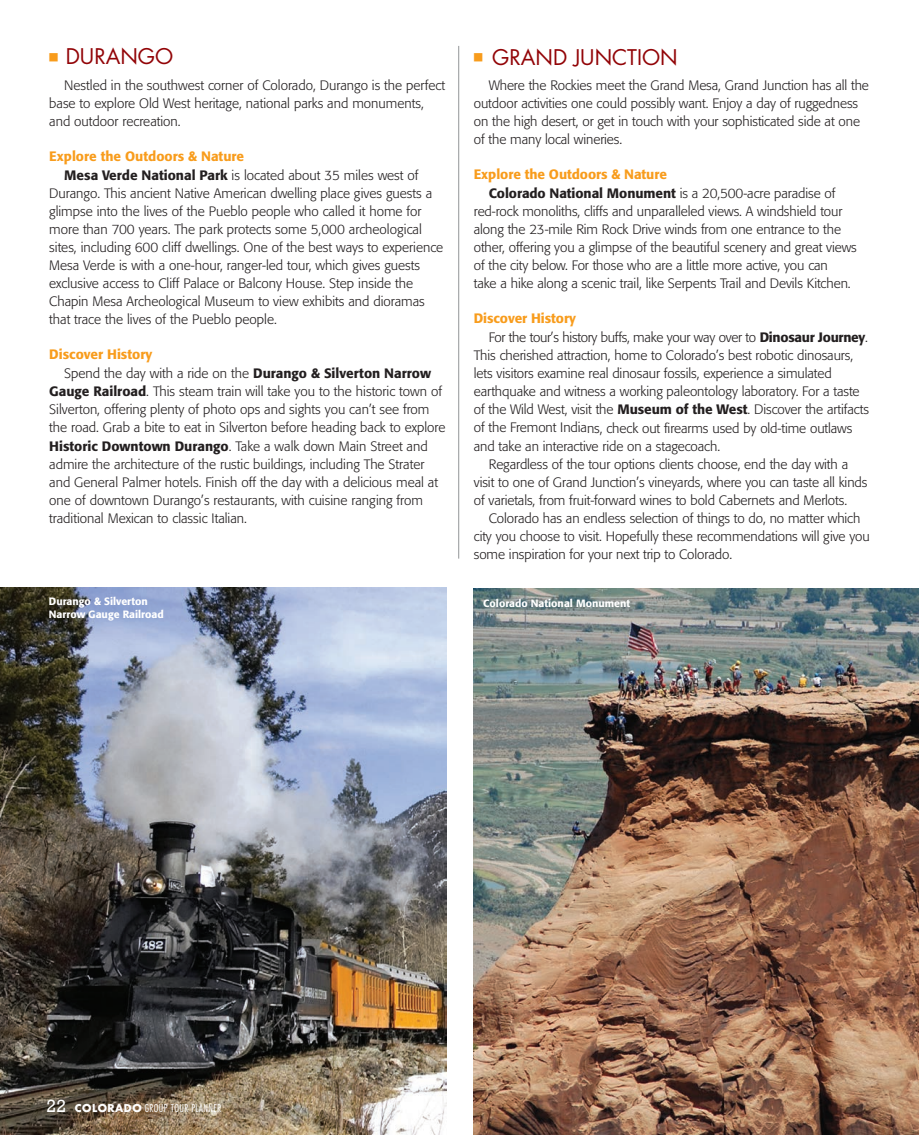
<style>
.page{position:relative;width:919px;height:1135px;background:#fff}
.page>*{position:absolute;margin:0;border:0;box-sizing:border-box;transform-origin:0 0}
.t1{font:21px "Futura";color:#920407}
.t2{font:300 13.5px/18px "Formata";letter-spacing:-.005em;color:#231f20}
.t3{font:500 13.5px/19.4px "Formata";letter-spacing:-.005em;color:#f89c1c}
.t4{font:500 10.5px "Formata";color:#fff}
.t5{font:300 condensed 10.5px "Futura";letter-spacing:.04em;color:#fff}
.s1{font-weight:500;color:#f89c1c}
.s2{font-weight:500}
.s3{color:#231f20}
.s4{font-weight:300;color:#231f20}
.s5{font-weight:700;font-stretch:normal}
</style>
<div class="page">
<hr style="left:458px;top:46px;width:1px;height:512px;background:#939598">
<img style="left:0;top:587px;width:446px;height:547px">
<img style="left:473px;top:588px;width:445px;height:546px">
<svg style="left:47px;top:1099px;width:18px;height:12px"></svg>
<h1 class="t1" style="left:49px;top:47px;width:125px"><sup>■</sup> DURANGO</h1>
<p class="t2" style="left:49px;top:77px;width:397px;text-indent:15px">Nestled in the southwest corner of Colorado, Durango is the perfect base to explore Old West heritage, national parks and monuments, and outdoor recreation.</p>
<p class="t2" style="left:64px;top:147px;width:355px;line-height:19.4px;text-indent:-15px"><span class="s1">Explore the Outdoors &amp; Nature<br></span><span class="s2">Mesa Verde National Park</span> is located about 35 miles west of</p>
<p class="t2" style="left:49px;top:185px;width:395px">Durango. This ancient Native American dwelling place gives guests a glimpse into the lives of the Pueblo people who called it home for more than 700 years. The park protects some 5,000 archeological sites, including 600 cliff dwellings. One of the best ways to experience Mesa Verde is with a one-hour, ranger-led tour, which gives guests exclusive access to Cliff Palace or Balcony House. Step inside the Chapin Mesa Archeological Museum to view exhibits and dioramas that trace the lives of the Pueblo people.</p>
<p class="t2" style="left:64px;top:345px;width:368px;line-height:19.4px;text-indent:-15px"><span class="s1">Discover History<br></span>Spend the day with a ride on the <span class="s2">Durango &amp; Silverton Narrow</span></p>
<p class="t2" style="left:49px;top:383px;width:397px"><span class="s2">Gauge Railroad</span>. This steam train will take you to the historic town of Silverton, offering plenty of photo ops and sights you can’t see from the road. Grab a bite to eat in Silverton before heading back to explore <span class="s2">Historic Downtown Durango</span>. Take a walk down Main Street and admire the architecture of the rustic buildings, including The Strater and General Palmer hotels. Finish off the day with a delicious meal at one of downtown Durango’s restaurants, with cuisine ranging from traditional Mexican to classic Italian.</p>
<h1 class="t1" style="left:473px;top:47px;width:205px"><sup>■</sup> GRAND JUNCTION</h1>
<p class="t2" style="left:473px;top:77px;width:396px;text-indent:15px">Where the Rockies meet the Grand Mesa, Grand Junction has all the outdoor activities one could possibly want. Enjoy a day of ruggedness on the high desert, or get in touch with your sophisticated side at one of the many local wineries.</p>
<p class="t3" style="left:488px;top:166px;width:348px;text-indent:-15px">Explore the Outdoors &amp; Nature<br><span class="s3">Colorado National Monument</span> <span class="s4">is a 20,500-acre paradise of</span></p>
<p class="t2" style="left:473px;top:203px;width:384px">red-rock monoliths, cliffs and unparalleled views. A windshield tour along the 23-mile Rim Rock Drive winds from one entrance to the other, offering you a glimpse of the beautiful scenery and great views of the city below. For those who are a little more active, you can<br>take a hike along a scenic trail, like Serpents Trail and Devils Kitchen.</p>
<p class="t2" style="left:488px;top:309px;width:380px;line-height:19.4px;text-indent:-15px"><span class="s1">Discover History<br></span>For the tour’s history buffs, make your way over to <span class="s2">Dinosaur Journey</span>.</p>
<p class="t2" style="left:473px;top:347px;width:380px">This cherished attraction, home to Colorado’s best robotic dinosaurs,</p>
<p class="t2" style="left:473px;top:365px;width:359px">lets visitors examine real dinosaur fossils, experience a simulated</p>
<p class="t2" style="left:473px;top:383px;width:387px">earthquake and witness a working paleontology laboratory. For a taste</p>
<p class="t2" style="left:473px;top:401px;width:396px">of the Wild West, visit the <span class="s2">Museum of the West</span>. Discover the artifacts</p>
<p class="t2" style="left:473px;top:419px;width:380px">of the Fremont Indians, check out firearms used by old-time outlaws</p>
<p class="t2" style="left:473px;top:437px;width:248px">and take an interactive ride on a stagecoach.</p>
<p class="t2" style="left:488px;top:455px;width:360px">Regardless of the tour options clients choose, end the day with a</p>
<p class="t2" style="left:473px;top:473px;width:395px">visit to one of Grand Junction’s vineyards, where you can taste all kinds</p>
<p class="t2" style="left:473px;top:491px;width:374px">of varietals, from fruit-forward wines to bold Cabernets and Merlots.</p>
<p class="t2" style="left:488px;top:509px;width:373px">Colorado has an endless selection of things to do, no matter which</p>
<p class="t2" style="left:473px;top:527px;width:397px">city you choose to visit. Hopefully these recommendations will give you</p>
<p class="t2" style="left:473px;top:545px;width:260px">some inspiration for your next trip to Colorado.</p>
<p class="t4" style="left:49px;top:596px;width:100px">Durango &amp; Silverton</p>
<p class="t4" style="left:483px;top:598px;width:148px">Colorado National Monument</p>
<p class="t4" style="left:49px;top:609px;width:116px">Narrow Gauge Railroad</p>
<p class="t5" style="left:75px;top:1103px;width:148px"><span class="s5">COLORADO</span> GROUP TOUR PLANNER</p>
</div>
